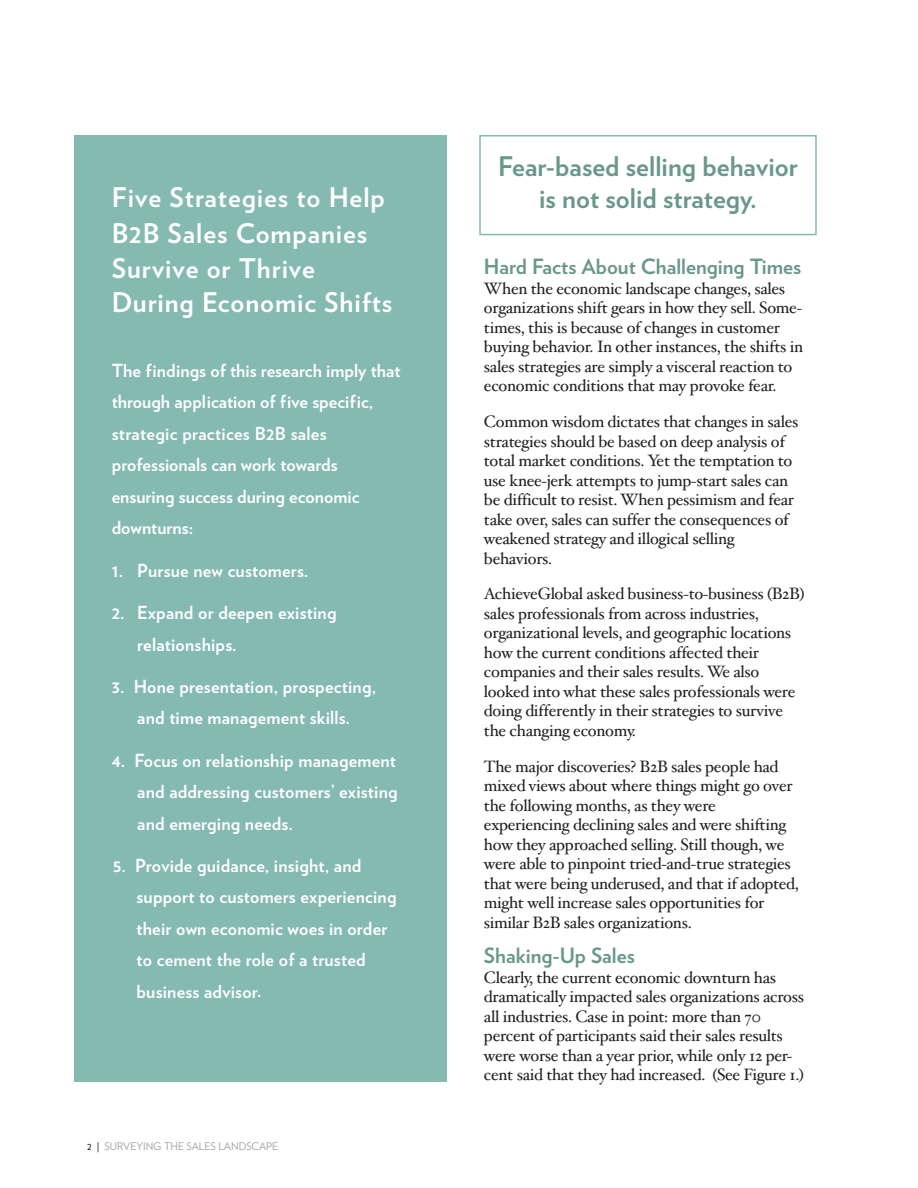
<style>
.page{position:relative;width:918px;height:1188px;background:#fff}
.page>*{position:absolute;margin:0;border:0;box-sizing:border-box;transform-origin:0 0}
.t1{font:700 27px/34.5px "Verlag";letter-spacing:.035em;color:#fff}
.t2{font:700 27px "Verlag";color:#69978b}
.t3{font:700 21px "Verlag";color:#69978b}
.t4{font:700 18px/31.5px "Verlag";letter-spacing:.01em;color:#fff}
.t5{font:16.5px/19.5px "Hoefler Txt";letter-spacing:-.02em;color:#231f20}
.t6{font:10.5px "Verlag";color:#a0a3a5}
.s1{color:#231f20}
</style>
<div class="page">
<div style="left:479px;top:135px;width:338px;height:100px;border:2px solid #84bab0"></div>
<div style="left:74px;top:135px;width:373px;height:947px;background:#84bab0"></div>
<h1 class="t2" style="left:498px;top:156px;width:301px">Fear-based selling behavior</h1>
<h1 class="t1" style="left:112px;top:183px;width:275px">Five Strategies to Help</h1>
<h1 class="t2" style="left:539px;top:189px;width:219px">is not solid strategy.</h1>
<h1 class="t1" style="left:112px;top:219px;width:282px">B2B Sales Companies<br>Survive or Thrive<br>During Economic Shifts</h1>
<p class="t3" style="left:484px;top:259px;width:319px">Hard Facts About Challenging Times</p>
<p class="t5" style="left:484px;top:281px;width:321px">When the economic landscape changes, sales organizations shift gears in how they sell. Some&shy;times, this is because of changes in customer buying behavior. In other instances, the shifts in sales strategies are simply a visceral reaction to economic conditions that may provoke fear.</p>
<p class="t5" style="left:484px;top:414px;width:316px">Common wisdom dictates that changes in sales strategies should be based on deep analysis of total market conditions. Yet the temptation to use knee-jerk attempts to jump-start sales can be difficult to resist. When pessimism and fear take over, sales can suffer the consequences of weakened strategy and illogical selling behaviors.</p>
<p class="t5" style="left:484px;top:586px;width:322px">AchieveGlobal asked business-to-business (B2B) sales professionals from across industries, organizational levels, and geographic locations how the current conditions affected their companies and their sales results. We also looked into what these sales professionals were doing differently in their strategies to survive the changing economy.</p>
<p class="t5" style="left:484px;top:758px;width:317px">The major discoveries? B2B sales people had mixed views about where things might go over the following months, as they were experiencing declining sales and were shifting how they approached selling. Still though, we were able to pinpoint tried-and-true strategies that were being underused, and that if adopted, might well increase sales opportunities for similar B2B sales organizations.</p>
<p class="t3" style="left:484px;top:948px;width:152px">Shaking-Up Sales</p>
<p class="t5" style="left:484px;top:969px;width:322px">Clearly, the current economic downturn has dramatically impacted sales organizations across all industries. Case in point: more than 70 percent of participants said their sales results were worse than a year prior, while only 12 per&shy;cent said that they had increased. (See Figure 1.)</p>
<p class="t4" style="left:112px;top:357px;width:290px">The findings of this research imply that through application of five specific, strategic practices B2B sales professionals can work towards ensuring success during economic downturns:</p>
<p class="t4" style="left:112px;top:556px;width:198px">1. Pursue new customers.</p>
<p class="t4" style="left:137px;top:599px;width:201px;text-indent:-26px">2. Expand or deepen existing relationships.</p>
<p class="t4" style="left:112px;top:673px;width:266px;text-align:center">3. Hone presentation, prospecting, and time management skills.</p>
<p class="t4" style="left:137px;top:746px;width:262px;text-align:justify;text-indent:-26px">4. Focus on relationship management and addressing customers’ existing and emerging needs.</p>
<p class="t4" style="left:137px;top:852px;width:262px;text-indent:-24px">5. Provide guidance, insight, and support to customers experiencing their own economic woes in order to cement the role of a trusted business advisor.</p>
<p class="t6" style="left:87px;top:1142px;width:192px"><span class="s1">2 |</span> SURVEYING THE SALES LANDSCAPE</p>
</div>
